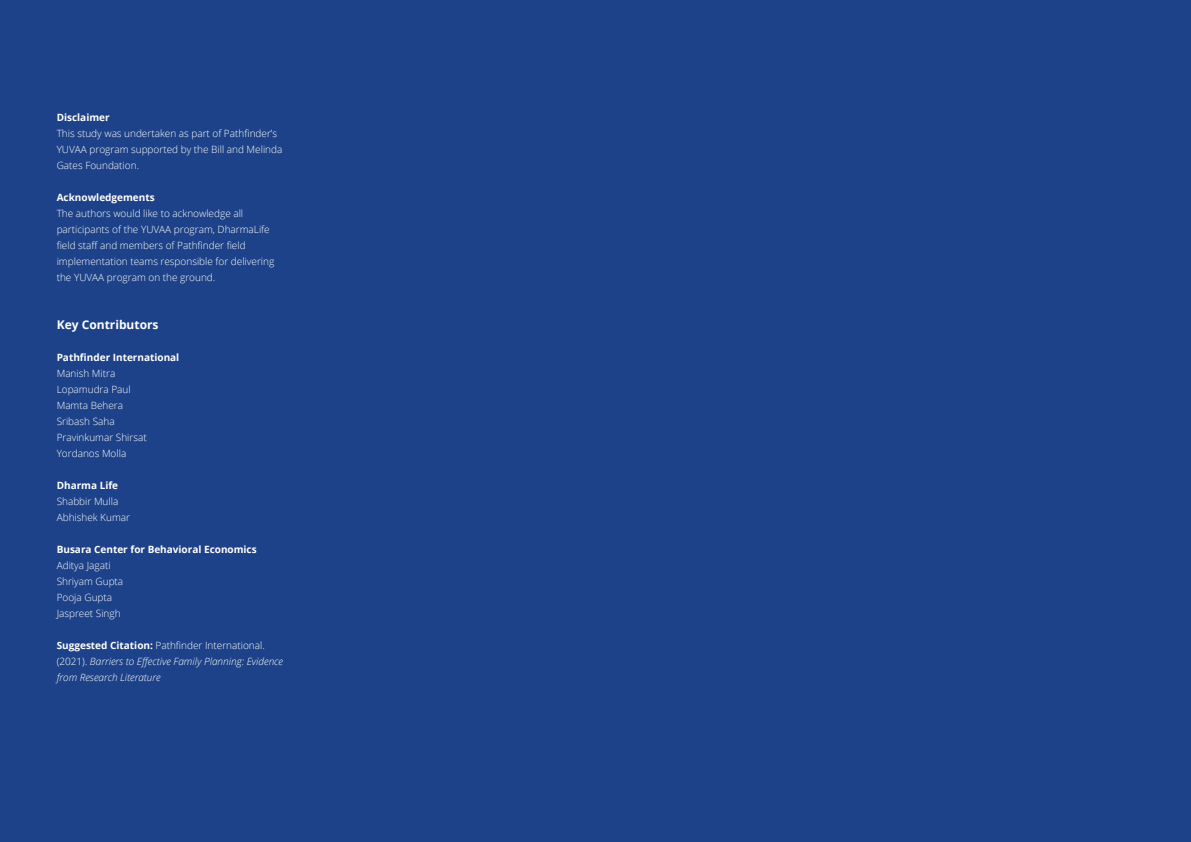
<style>
.page{position:relative;width:1191px;height:842px;background:#1d4289}
.page>*{position:absolute;margin:0;border:0;box-sizing:border-box;transform-origin:0 0}
.t1{font:700 12px "Open Sans";color:#fff}
.t2{font:300 10px/16px "Open Sans";color:#fff}
.t3{font:italic 300 10px/16px "Open Sans";color:#fff}
.t4{font:700 10px "Open Sans";color:#fff}
.s1{font-weight:700;font-style:normal}
.s2{font-style:normal}
</style>
<div class="page">
<p class="t4" style="left:57px;top:111px;width:54px">Disclaimer</p>
<p class="t2" style="left:57px;top:125px;width:227px">This study was undertaken as part of Pathfinder’s<br>YUVAA program supported by the Bill and Melinda<br>Gates Foundation.</p>
<p class="t4" style="left:57px;top:191px;width:100px">Acknowledgements</p>
<p class="t2" style="left:57px;top:205px;width:219px">The authors would like to acknowledge all participants of the YUVAA program, DharmaLife field staff and members of Pathfinder field implementation teams responsible for delivering the YUVAA program on the ground.</p>
<p class="t1" style="left:57px;top:316px;width:103px">Key Contributors</p>
<p class="t4" style="left:57px;top:351px;width:124px">Pathfinder International</p>
<p class="t2" style="left:57px;top:365px;width:91px">Manish Mitra<br>Lopamudra Paul<br>Mamta Behera<br>Sribash Saha<br>Pravinkumar Shirsat<br>Yordanos Molla</p>
<p class="t4" style="left:57px;top:479px;width:63px">Dharma Life</p>
<p class="t2" style="left:57px;top:493px;width:75px">Shabbir Mulla<br>Abhishek Kumar</p>
<p class="t4" style="left:57px;top:543px;width:201px">Busara Center for Behavioral Economics</p>
<p class="t2" style="left:57px;top:557px;width:68px">Aditya Jagati<br>Shriyam Gupta<br>Pooja Gupta<br>Jaspreet Singh</p>
<p class="t3" style="left:57px;top:637px;width:228px"><span class="s1">Suggested Citation:</span> <span class="s2">Pathfinder International. (2021).</span> Barriers to Effective Family Planning: Evidence from Research Literature</p>
</div>
